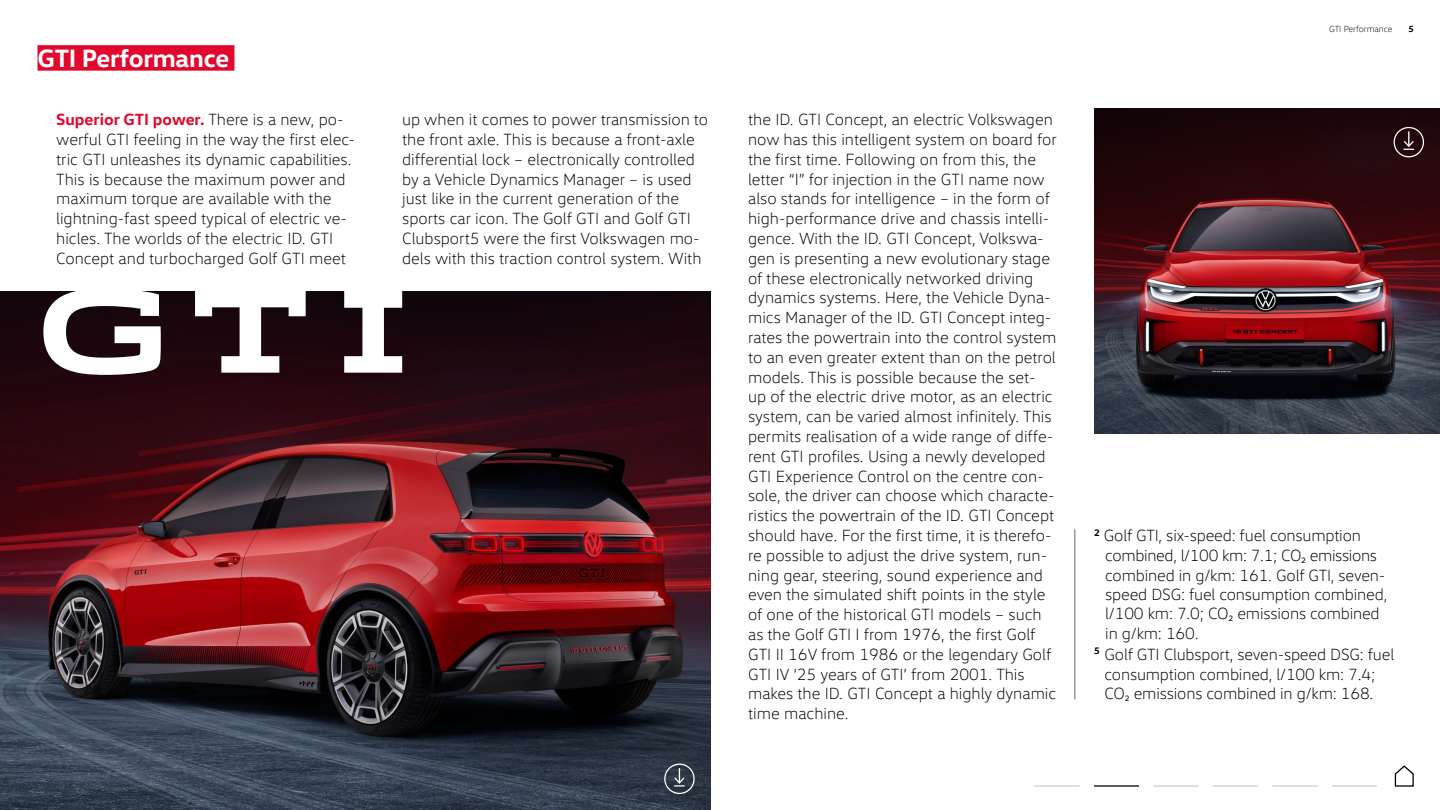
<style>
.page{position:relative;width:1440px;height:810px;background:#fff}
.page>*{position:absolute;margin:0;border:0;box-sizing:border-box;transform-origin:0 0}
.t1{font:700 25.5px "VW Head";letter-spacing:-.01em;color:#fff}
.t2{font:300 16.5px/19.8px "VW Head";color:#000}
.t3{font:300 9px "VW Head";letter-spacing:-.01em;color:#000}
.t4{font:700 9px "VW Head";color:#000}
.s1{font-weight:700;color:#e3072e}
</style>
<div class="page">
<img style="left:0;top:291px;width:711px;height:519px">
<div style="left:37px;top:45px;width:197px;height:26px;background:#e3072e"></div>
<img style="left:1094px;top:108px;width:346px;height:325px">
<svg style="left:195px;top:291px;width:111px;height:82px"></svg>
<svg style="left:344px;top:291px;width:58px;height:82px"></svg>
<svg style="left:43px;top:291px;width:118px;height:84px"></svg>
<hr style="left:1075px;top:529px;width:1px;height:170px;background:#666">
<svg style="left:664px;top:764px;width:31px;height:30px"></svg>
<svg style="left:1394px;top:127px;width:30px;height:30px"></svg>
<hr style="left:1094px;top:785px;width:45px;height:2px;background:#000">
<hr style="left:1154px;top:785px;width:45px;height:2px;background:#ccc">
<hr style="left:1035px;top:785px;width:45px;height:2px;background:#ccc">
<hr style="left:1272px;top:785px;width:45px;height:2px;background:#ccc">
<hr style="left:1213px;top:785px;width:45px;height:2px;background:#ccc">
<svg style="left:1394px;top:765px;width:20px;height:22px"></svg>
<hr style="left:1332px;top:785px;width:45px;height:2px;background:#ccc">
<h1 class="t1" style="left:37px;top:42px;width:193px">GTI Performance</h1>
<p class="t2" style="left:56px;top:109px;width:300px"><span class="s1">Superior GTI power.</span> There is a new, po&shy;werful GTI feeling in the way the first elec&shy;tric GTI unleashes its dynamic capabilities.<br>This is because the maximum power and maximum torque are available with the lightning-fast speed typical of electric ve&shy;hicles. The worlds of the electric ID. GTI Concept and turbocharged Golf GTI meet</p>
<p class="t2" style="left:402px;top:109px;width:307px">up when it comes to power transmission to the front axle. This is because a front-axle differential lock – electronically controlled by a Vehicle Dynamics Manager – is used just like in the current generation of the sports car icon. The Golf GTI and Golf GTI Clubsport5 were the first Volkswagen mo&shy;dels with this traction control system. With</p>
<p class="t2" style="left:748px;top:109px;width:310px">the ID. GTI Concept, an electric Volkswagen now has this intelligent system on board for the first time. Following on from this, the letter “I” for injection in the GTI name now also stands for intelligence – in the form of high-performance drive and chassis intelli&shy;gence. With the ID. GTI Concept, Volkswa&shy;gen is presenting a new evolutionary stage of these electronically networked driving dynamics systems. Here, the Vehicle Dyna&shy;mics Manager of the ID. GTI Concept integ&shy;rates the powertrain into the control system to an even greater extent than on the petrol models. This is possible because the set&shy;up of the electric drive motor, as an electric system, can be varied almost infinitely. This permits realisation of a wide range of diffe&shy;rent GTI profiles. Using a newly developed GTI Experience Control on the centre con&shy;sole, the driver can choose which characte&shy;ristics the powertrain of the ID. GTI Concept should have. For the first time, it is therefo&shy;re possible to adjust the drive system, run&shy;ning gear, steering, sound experience and even the simulated shift points in the style of one of the historical GTI models – such as the Golf GTI I from 1976, the first Golf GTI II 16V from 1986 or the legendary Golf GTI IV ‘25 years of GTI’ from 2001. This makes the ID. GTI Concept a highly dynamic time machine.</p>
<p class="t3" style="left:1329px;top:24px;width:65px">GTI Performance</p>
<p class="t4" style="left:1408px;top:23px;width:7px">5</p>
<p class="t2" style="left:1105px;top:525px;width:282px;text-indent:-11px"><sup>2</sup> Golf GTI, six-speed: fuel consumption combined, l/100 km: 7.1; CO₂ emissions combined in g/km: 161. Golf GTI, seven-</p>
<p class="t2" style="left:1105px;top:584px;width:284px;line-height:19.5px">speed DSG: fuel consumption combined, l/100 km: 7.0; CO₂ emissions combined in g/km: 160.</p>
<p class="t2" style="left:1105px;top:644px;width:291px;text-indent:-10px"><sup>5</sup> Golf GTI Clubsport, seven-speed DSG: fuel consumption combined, l/100 km: 7.4;<br>CO₂ emissions combined in g/km: 168.</p>
</div>
